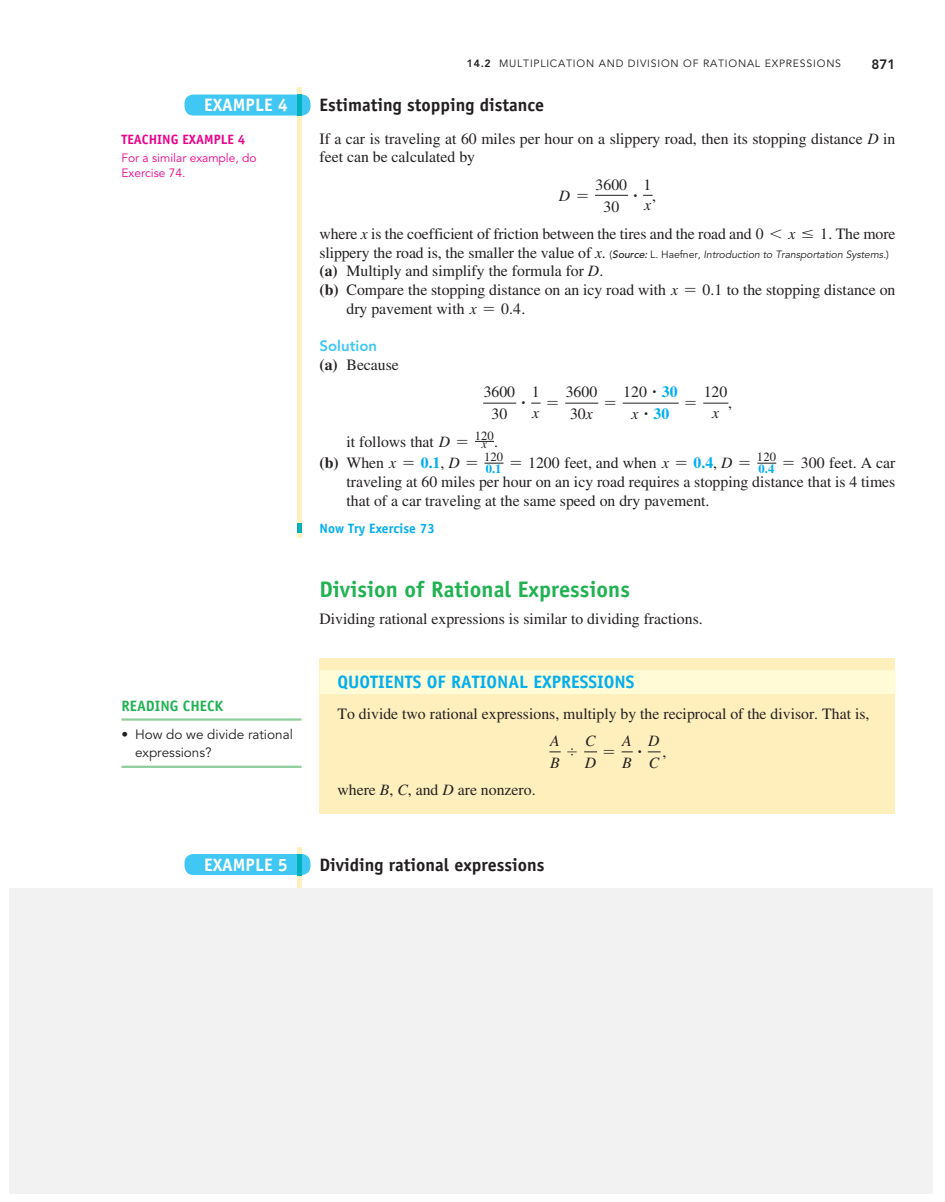
<style>
.page{position:relative;width:945px;height:1202px;background:#fff}
.page>*{position:absolute;margin:0;border:0;box-sizing:border-box;transform-origin:0 0}
.t1{font:24.9px "Pearson MATH02";color:#231f20}
.t2{font:700 22.5px "Officina Sans";color:#21b252}
.t3{font:700 18px "Officina Sans";color:#231f20}
.t4{font:700 18px "Officina Sans";color:#00aeef}
.t5{font:700 18px "Officina Sans";color:#fff}
.t6{font:15.75px/18.8px "Times";color:#231f20}
.t7{font:italic 15.75px/22px "Times";color:#231f20}
.t8{font:700 15.75px/22px "Times";color:#00aeef;text-align:center}
.t9{font:15.75px "Pearson MATH08";color:#231f20}
.t10{font:15.75px "Pearson MATH02";color:#231f20}
.t11{font:700 15px "Officina Sans";color:#21b252}
.t12{font:800 15px "Avenir";color:#40c7f4}
.t13{font:13.5px/17.2px "Avenir";color:#231f20}
.t14{font:700 13.5px "Officina Sans";color:#00aeef}
.t15{font:700 13.5px "Officina Sans";color:#ed028c}
.t16{font:800 13.5px "Avenir";color:#231f20}
.t17{font:italic 12.6px "Times";color:#231f20}
.t18{font:12px/15px "Avenir";color:#ed028c}
.t19{font:10.5px "Avenir";letter-spacing:.075em;color:#231f20}
.s1{font-weight:800}
.s2{font-style:italic}
.s3{font-family:"Pearson MATH08";font-style:normal}
.s4{font-family:"Pearson MATH02"}
.s5{font-family:"Avenir";font-size:10.5px}
.s6{font-family:"Avenir";font-weight:500;font-style:italic;font-size:10.5px}
.s7{font-family:"Avenir";font-style:italic;font-size:10.5px}
.s8{font-weight:700}
.s9{font-family:"Pearson MATH08"}
.s10{font-weight:400;color:#231f20}
.s11{font-weight:400;font-style:italic;color:#231f20}
.s12{font-style:normal;font-size:15.75px}
.s13{font-weight:700;color:#00aeef}
</style>
<div class="page">
<div style="left:297px;top:846px;width:5px;height:270px;background:#feefbc"></div>
<div style="left:184px;top:854px;width:126px;height:21px;background:#40c7f4;border-radius:9px"></div>
<div style="left:297px;top:854px;width:5px;height:21px;background:#00b0bc"></div>
<div style="left:297px;top:87px;width:5px;height:450px;background:#feefbc"></div>
<div style="left:184px;top:94px;width:126px;height:22px;background:#40c7f4;border-radius:9px"></div>
<div style="left:297px;top:94px;width:5px;height:22px;background:#00b0bc"></div>
<div style="left:297px;top:523px;width:5px;height:10px;background:#00b0bc"></div>
<hr style="left:595px;top:195px;width:33px;height:1px;background:#231f20">
<hr style="left:483px;top:403px;width:33px;height:1px;background:#231f20">
<hr style="left:565px;top:403px;width:33px;height:1px;background:#231f20">
<hr style="left:623px;top:403px;width:56px;height:1px;background:#231f20">
<svg style="left:703px;top:403px;width:25px;height:1px"></svg>
<svg style="left:475px;top:441px;width:19px;height:1px"></svg>
<svg style="left:485px;top:463px;width:19px;height:1px"></svg>
<svg style="left:757px;top:463px;width:19px;height:1px"></svg>
<hr style="left:122px;top:718px;width:180px;height:2px;background:#8ecd9c">
<hr style="left:122px;top:765px;width:180px;height:3px;background:#8ecd9c">
<div style="left:320px;top:658px;width:576px;height:155px;background:#feefbc"></div>
<div style="left:320px;top:670px;width:576px;height:24px;background:#fffbd6"></div>
<svg style="left:584px;top:751px;width:13px;height:1px"></svg>
<svg style="left:648px;top:751px;width:13px;height:1px"></svg>
<div style="left:10px;top:888px;width:923px;height:305px;background:#f2f2f2"></div>
<svg style="left:433px;top:1003px;width:10px;height:8px"></svg>
<svg style="left:469px;top:1017px;width:10px;height:2px"></svg>
<svg style="left:571px;top:995px;width:9px;height:2px"></svg>
<p class="t19" style="left:467px;top:57px;width:327px"><span class="s1">14.2</span> Mu ltiplication and Division of Rational Express</p>
<p class="t19" style="left:813px;top:57px;width:28px">ions</p>
<p class="t16" style="left:872px;top:56px;width:25px">871</p>
<p class="t5" style="left:204px;top:94px;width:30px">Example</p>
<p class="t5" style="left:278px;top:94px;width:12px">4</p>
<p class="t3" style="left:320px;top:94px;width:226px">Estimating stopping distance</p>
<p class="t6" style="left:320px;top:129px;width:577px">If a car is traveling at 60 miles per hour on a slippery road, then its stopping distance <span class="s2">D</span> in feet can be calculated by</p>
<p class="t7" style="left:559px;top:184px;width:30px">D <span class="s3">=</span></p>
<p class="t6" style="left:596px;top:173px;width:33px;line-height:22px;text-align:center">3600<br>30</p>
<h1 class="t1" style="left:634px;top:173px;width:19px"># <sup>1</sup></h1>
<p class="t15" style="left:121px;top:131px;width:8px">Teac</p>
<p class="t15" style="left:149px;top:131px;width:56px">hin g Example</p>
<p class="t15" style="left:238px;top:131px;width:9px">4</p>
<p class="t18" style="left:122px;top:150px;width:137px">For a similar example, do<br>Exercise 74.</p>
<p class="t6" style="left:652px;top:186px;width:5px">,</p>
<p class="t6" style="left:320px;top:224px;width:577px">where <span class="s2">x</span> is the coefficient of friction between the tires and the road and 0 <span class="s4">6</span> <span class="s2">x</span> <span class="s4">…</span> 1. The more</p>
<p class="t6" style="left:320px;top:243px;width:571px">slippery the road is, the smaller the value of <span class="s2">x</span>. <span class="s5">(</span><span class="s6">Source:</span> <span class="s5">L. Haefner,</span> <span class="s7">Introduction to Transportation Systems</span><span class="s5">.)</span></p>
<p class="t6" style="left:320px;top:261px;width:285px"><span class="s8">(a)</span> Multiply and simplify the formula for <span class="s2">D</span>.</p>
<p class="t6" style="left:320px;top:280px;width:577px"><span class="s8">(b)</span> Compare the stopping distance on an icy road with <span class="s2">x</span> <span class="s9">=</span> 0.1 to the stopping distance on</p>
<p class="t6" style="left:346px;top:299px;width:181px">dry pavement with <span class="s2">x</span> <span class="s9">=</span> 0.4.</p>
<p class="t12" style="left:320px;top:337px;width:59px">Solution</p>
<p class="t6" style="left:320px;top:355px;width:81px"><span class="s8">(a)</span> Because</p>
<p class="t6" style="left:484px;top:381px;width:33px;line-height:22px;text-align:center">3600<br>30</p>
<h1 class="t1" style="left:522px;top:381px;width:19px"># <sup>1</sup></h1>
<p class="t7" style="left:644px;top:194px;width:8px">x</p>
<p class="t8" style="left:623px;top:381px;width:56px"><span class="s10">120</span> <sup>#</sup> 30 <span class="s11">x</span><sup>#</sup>30</p>
<p class="t6" style="left:566px;top:381px;width:33px;line-height:22px">3600<br>30<span class="s2">x</span></p>
<p class="t6" style="left:704px;top:382px;width:25px">120</p>
<p class="t7" style="left:712px;top:401px;width:8px">x</p>
<p class="t9" style="left:605px;top:394px;width:12px">=</p>
<p class="t9" style="left:686px;top:394px;width:12px">=</p>
<p class="t9" style="left:547px;top:394px;width:12px">=</p>
<p class="t6" style="left:728px;top:393px;width:5px">,</p>
<p class="t7" style="left:532px;top:401px;width:8px">x</p>
<p class="t6" style="left:346px;top:432px;width:149px">it follows that <span class="s2">D</span> <span class="s9">=</span> <sup>120</sup></p>
<p class="t17" style="left:481px;top:437px;width:18px">x <span class="s12">.</span></p>
<p class="t6" style="left:320px;top:453px;width:185px"><span class="s8">(b)</span> When <span class="s2">x</span> <span class="s9">=</span> <span class="s13">0.1</span>, <span class="s2">D</span> <span class="s9">=</span> <sup>120</sup></p>
<p class="t6" style="left:486px;top:453px;width:292px"><sub>0.1</sub> <span class="s9">=</span> 1200 feet, and when <span class="s2">x</span> <span class="s9">=</span> <span class="s13">0.4</span>, <span class="s2">D</span> <span class="s9">=</span> <sup>120</sup></p>
<p class="t6" style="left:347px;top:453px;width:550px;text-align:justify;text-indent:412px"><sub>0.4</sub> <span class="s9">=</span> 300 feet. A car traveling at 60 miles per hour on an icy road requires a stopping distance that is 4 times that of a car traveling at the same speed on dry pavement.</p>
<p class="t14" style="left:320px;top:520px;width:117px">Now Try Exercise 73</p>
<p class="t11" style="left:122px;top:696px;width:17px">Readin</p>
<p class="t11" style="left:170px;top:696px;width:55px">g Check</p>
<p class="t13" style="left:135px;top:726px;width:159px;text-indent:-14px">• How do we divide rational expressions?</p>
<h2 class="t2" style="left:320px;top:575px;width:312px">Division of Rational Expressions</h2>
<p class="t6" style="left:320px;top:609px;width:385px">Dividing rational expressions is similar to dividing fractions.</p>
<p class="t4" style="left:338px;top:670px;width:171px">Quotients of Rational</p>
<p class="t4" style="left:534px;top:670px;width:28px">Expressi</p>
<p class="t4" style="left:604px;top:670px;width:21px">ons</p>
<p class="t6" style="left:338px;top:704px;width:533px">To divide two rational expressions, multiply by the reciprocal of the divisor. That is,</p>
<p class="t7" style="left:550px;top:730px;width:11px">A<br>B</p>
<p class="t7" style="left:622px;top:730px;width:11px">A<br>B</p>
<h1 class="t1" style="left:639px;top:729px;width:22px"># <sup>D</sup></h1>
<p class="t7" style="left:585px;top:730px;width:13px">C<br>D</p>
<p class="t10" style="left:567px;top:742px;width:11px">,</p>
<p class="t9" style="left:604px;top:743px;width:12px">=</p>
<p class="t6" style="left:663px;top:742px;width:5px">,</p>
<p class="t7" style="left:649px;top:752px;width:12px">C</p>
<p class="t6" style="left:338px;top:780px;width:200px">where <span class="s2">B</span>, <span class="s2">C</span>, and <span class="s2">D</span> are nonzero.</p>
<p class="t5" style="left:204px;top:853px;width:30px">Example</p>
<p class="t5" style="left:278px;top:853px;width:12px">5</p>
<p class="t3" style="left:320px;top:853px;width:227px">Dividing rational expressions</p>
</div>
